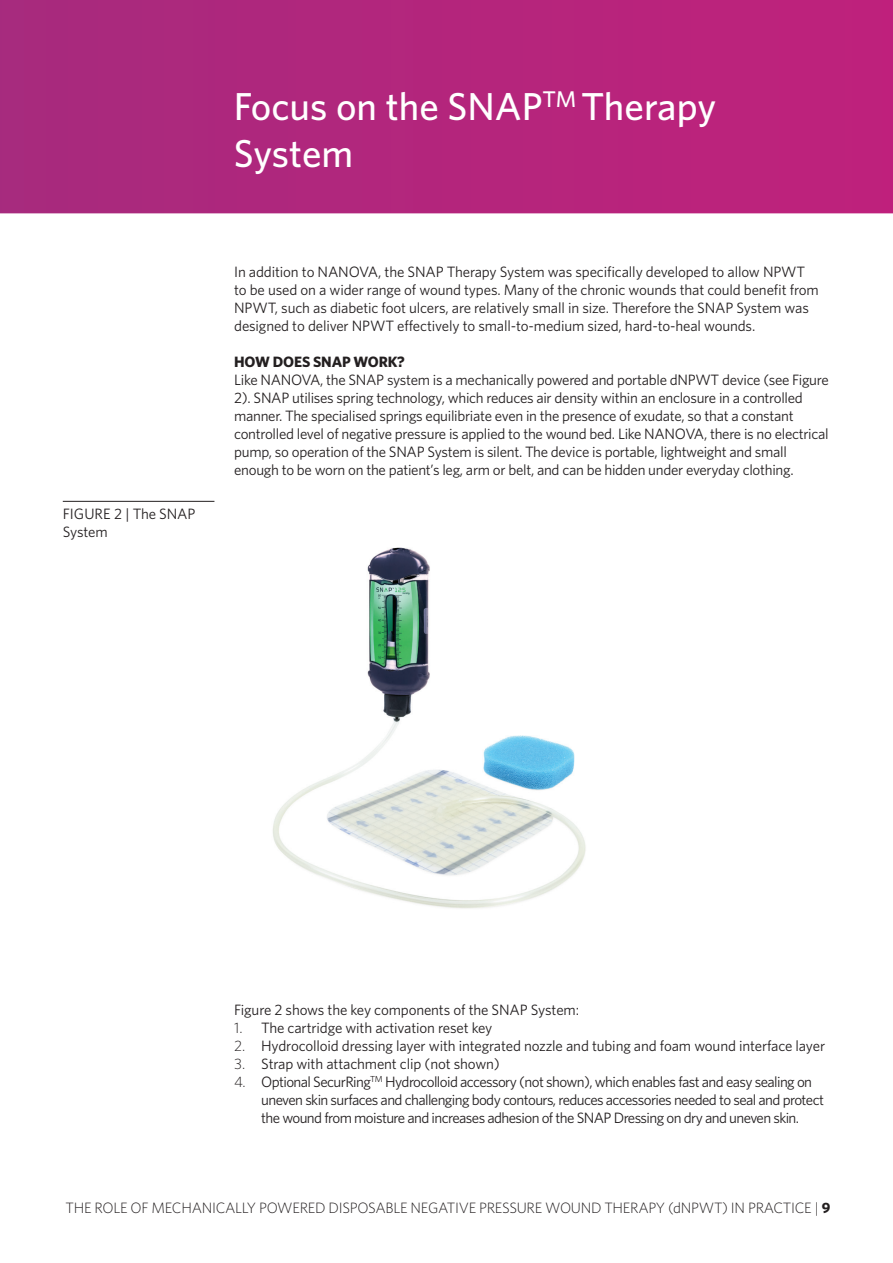
<style>
.page{position:relative;width:893px;height:1263px;background:#fff}
.page>*{position:absolute;margin:0;border:0;box-sizing:border-box;transform-origin:0 0}
.t1{font:500 39px/46.8px "Whitney";color:#fff}
.t2{font:15px/18px "Whitney";letter-spacing:-.02em;color:#231f20}
.t3{font:15px/18px "Whitney";letter-spacing:-.04em;color:#231f20}
.t4{font:300 15px "Whitney";letter-spacing:-.02em;color:#231f20}
.t5{font:700 15px "Whitney";letter-spacing:-.01em;color:#231f20}
.s1{font-weight:300}
.s2{font-weight:700}
</style>
<div class="page">
<svg style="left:0;top:0;width:893px;height:213px;background:#b2257c"></svg>
<hr style="left:63px;top:501px;width:151px;height:1px;background:#231f20">
<img style="left:273px;top:547px;width:313px;height:362px">
<h1 class="t1" style="left:234px;top:82px;width:484px">Focus on the SNAP<sup>TM</sup> Therapy<br>System</h1>
<p class="t2" style="left:63px;top:504px;width:134px">FIGURE 2 | The SNAP<br>System</p>
<p class="t2" style="left:234px;top:262px;width:586px">In addition to NANOVA, the SNAP Therapy System was specifically developed to allow NPWT to be used on a wider range of wound types. Many of the chronic wounds that could benefit from NPWT, such as diabetic foot ulcers, are relatively small in size. Therefore the SNAP System was designed to deliver NPWT effectively to small-to-medium sized, hard-to-heal wounds.</p>
<p class="t5" style="left:234px;top:352px;width:172px">HOW DOES SNAP WORK?</p>
<p class="t2" style="left:234px;top:370px;width:596px">Like NANOVA, the SNAP system is a mechanically powered and portable dNPWT device (see Figure 2). SNAP utilises spring technology, which reduces air density within an enclosure in a controlled manner. The specialised springs equilibriate even in the presence of exudate, so that a constant controlled level of negative pressure is applied to the wound bed. Like NANOVA, there is no electrical pump, so operation of the SNAP System is silent. The device is portable, lightweight and small enough to be worn on the patient’s leg, arm or belt, and can be hidden under everyday clothing.</p>
<p class="t2" style="left:234px;top:1000px;width:346px">Figure 2 shows the key components of the SNAP System:</p>
<p class="t2" style="left:234px;top:1018px;width:260px"><span class="s1">1.</span> The cartridge with activation reset key</p>
<p class="t2" style="left:234px;top:1036px;width:592px"><span class="s1">2.</span> Hydrocolloid dressing layer with integrated nozzle and tubing and foam wound interface layer</p>
<p class="t2" style="left:234px;top:1054px;width:267px"><span class="s1">3.</span> Strap with attachment clip (not shown)</p>
<p class="t3" style="left:261px;top:1072px;width:564px;text-indent:-27px"><span class="s1">4.</span> Optional SecurRing<sup>TM</sup> Hydrocolloid accessory (not shown), which enables fast and easy sealing on uneven skin surfaces and challenging body contours, reduces accessories needed to seal and protect the wound from moisture and increases adhesion of the SNAP Dressing on dry and uneven skin.</p>
<p class="t4" style="left:66px;top:1199px;width:766px">THE ROLE OF MECHANICALLY POWERED DISPOSABLE NEGATIVE PRESSURE WOUND THERAPY (dNPWT) IN PRACTICE | <span class="s2">9</span></p>
</div>
